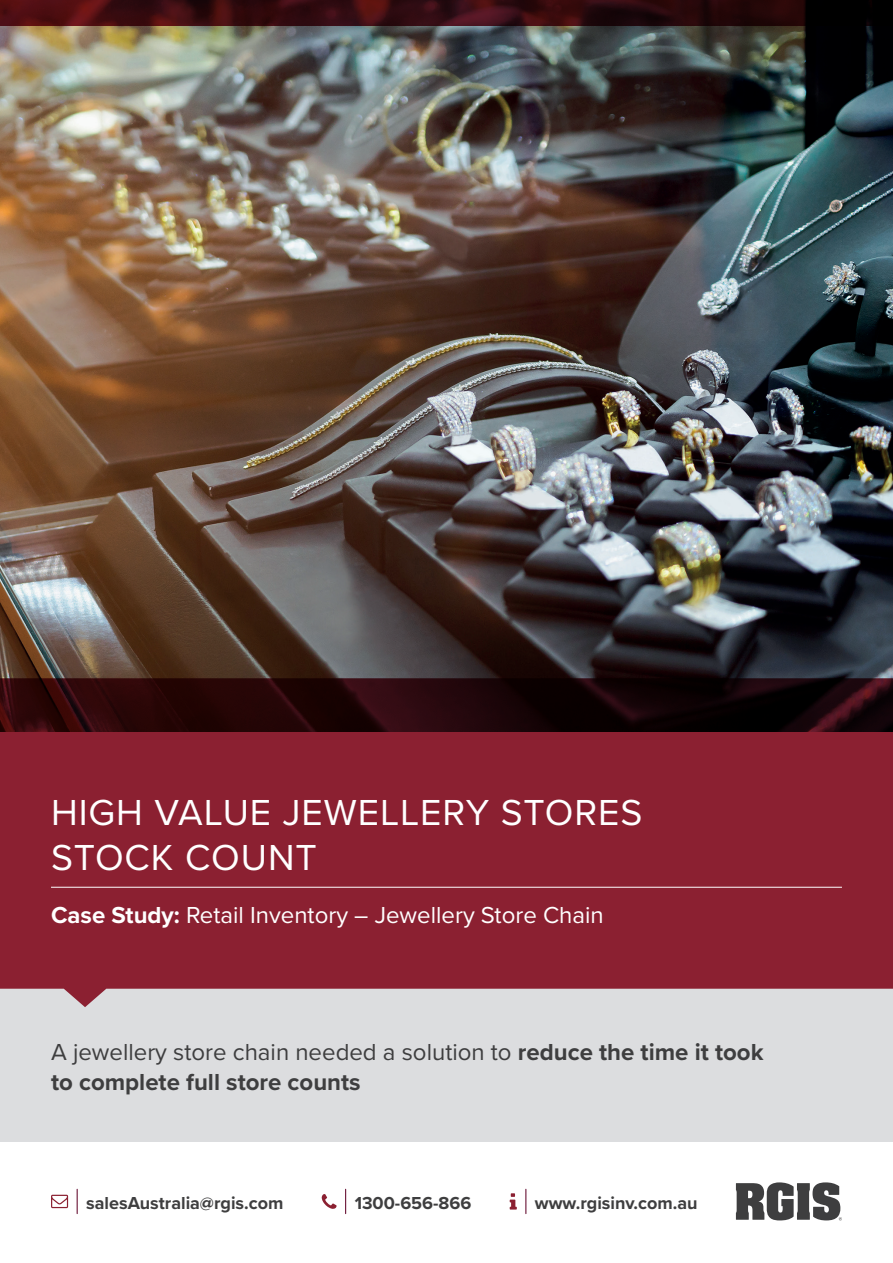
<style>
.page{position:relative;width:893px;height:1263px;background:#fff}
.page>*{position:absolute;margin:0;border:0;box-sizing:border-box;transform-origin:0 0}
.t1{font:37.5px/45px "Proxima Nova";letter-spacing:.025em;color:#fff}
.t2{font:700 24px/30px "Proxima Nova";color:#3e3e3f}
.t3{font:24px "Proxima Nova";color:#fff}
.t4{font:700 18px "Proxima Nova";color:#3e3e3f}
.s1{font-weight:700}
.s2{font-weight:400}
</style>
<div class="page">
<svg style="left:525px;top:1189px;width:1px;height:24px"></svg>
<svg style="left:510px;top:1193px;width:7px;height:16px"></svg>
<svg style="left:77px;top:1189px;width:1px;height:24px"></svg>
<svg style="left:51px;top:1195px;width:17px;height:13px"></svg>
<svg style="left:345px;top:1189px;width:1px;height:24px"></svg>
<svg style="left:322px;top:1194px;width:15px;height:15px"></svg>
<svg style="left:736px;top:1182px;width:106px;height:38px"></svg>
<div style="left:0;top:989px;width:893px;height:153px;background:#dcdddf"></div>
<svg style="left:0;top:731px;width:893px;height:276px;background:#8f2c3c"></svg>
<hr style="left:51px;top:887px;width:791px;height:1px;background:#fff">
<img style="left:0;top:26px;width:893px;height:705px">
<svg style="left:0;top:0;width:893px;height:26px;background:#310a0d"></svg>
<h1 class="t1" style="left:51px;top:788px;width:593px">HIGH VALUE JEWELLERY STORES<br>STOCK COUNT</h1>
<p class="t3" style="left:51px;top:897px;width:554px"><span class="s1">Case Study:</span> Retail Inventory – Jewellery Store Chain</p>
<p class="t2" style="left:51px;top:1036px;width:714px"><span class="s2">A jewellery store chain needed a solution to</span> reduce the time it took to complete full store counts</p>
<p class="t4" style="left:86px;top:1189px;width:199px">salesAustralia@rgis.com</p>
<p class="t4" style="left:355px;top:1189px;width:118px">1300-656-866</p>
<p class="t4" style="left:535px;top:1189px;width:164px">www.rgisinv.com.au</p>
</div>
